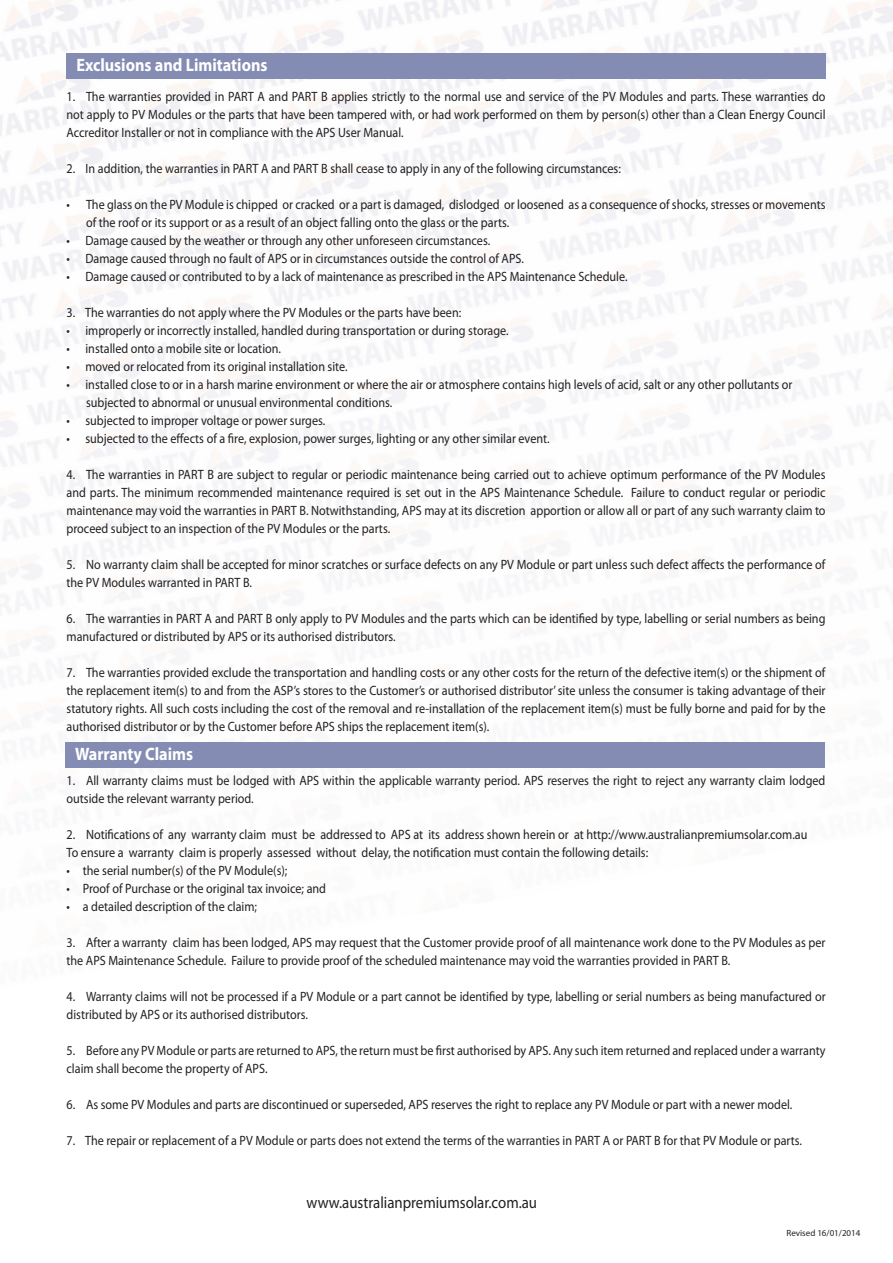
<style>
.page{position:relative;width:893px;height:1263px;background:#fff}
.page>*{position:absolute;margin:0;border:0;box-sizing:border-box;transform-origin:0 0}
.t1{font:700 18px "Myriad Pro";color:#fff;scale:.9 1}
.t2{font:16.5px "Myriad Pro";color:#231f20;scale:.9 1}
.t3{font:13.5px/18px "Myriad Pro";color:#231f20;scale:.9 1}
.t4{font:9px "Myriad Pro";color:#231f20}
</style>
<div class="page">
<div style="left:66px;top:742px;width:759px;height:26px;background:#848cb4"></div>
<div style="left:67px;top:53px;width:759px;height:26px;background:#848cb4"></div>
<p class="t1" style="left:76px;top:53px;width:214px">Exclusions and Limitations</p>
<p class="t3" style="left:67px;top:87px;width:845px;text-align:justify">1. The warranties provided in PART A and PART B applies strictly to the normal use and service of the PV Modules and parts. These warranties do not apply to PV Modules or the parts that have been tampered with, or had work performed on them by person(s) other than a Clean Energy Council Accreditor Installer or not in compliance with the APS User Manual.</p>
<p class="t3" style="left:67px;top:159px;width:617px">2. In addition, the warranties in PART A and PART B shall cease to apply in any of the following circumstances:</p>
<p class="t3" style="left:67px;top:195px;width:845px">• The glass on the PV Module is chipped or cracked or a part is damaged, dislodged or loosened as a consequence of shocks, stresses or movements</p>
<p class="t3" style="left:86px;top:213px;width:472px">of the roof or its support or as a result of an object falling onto the glass or the parts.</p>
<p class="t3" style="left:67px;top:231px;width:472px">• Damage caused by the weather or through any other unforeseen circumstances.</p>
<p class="t3" style="left:67px;top:249px;width:510px">• Damage caused through no fault of APS or in circumstances outside the control of APS.</p>
<p class="t3" style="left:67px;top:267px;width:625px">• Damage caused or contributed to by a lack of maintenance as prescribed in the APS Maintenance Schedule.</p>
<p class="t3" style="left:67px;top:303px;width:440px">3. The warranties do not apply where the PV Modules or the parts have been:</p>
<p class="t3" style="left:67px;top:321px;width:493px">• improperly or incorrectly installed, handled during transportation or during storage.</p>
<p class="t3" style="left:67px;top:339px;width:240px">• installed onto a mobile site or location.</p>
<p class="t3" style="left:67px;top:357px;width:314px">• moved or relocated from its original installation site.</p>
<p class="t3" style="left:67px;top:375px;width:808px">• installed close to or in a harsh marine environment or where the air or atmosphere contains high levels of acid, salt or any other pollutants or</p>
<p class="t3" style="left:86px;top:393px;width:342px">subjected to abnormal or unusual environmental conditions.</p>
<p class="t3" style="left:67px;top:411px;width:289px">• subjected to improper voltage or power surges.</p>
<p class="t3" style="left:67px;top:429px;width:538px">• subjected to the effects of a fire, explosion, power surges, lighting or any other similar event.</p>
<p class="t3" style="left:67px;top:465px;width:845px;text-align:justify">4. The warranties in PART B are subject to regular or periodic maintenance being carried out to achieve optimum performance of the PV Modules and parts. The minimum recommended maintenance required is set out in the APS Maintenance Schedule. Failure to conduct regular or periodic maintenance may void the warranties in PART B. Notwithstanding, APS may at its discretion apportion or allow all or part of any such warranty claim to proceed subject to an inspection of the PV Modules or the parts.</p>
<p class="t3" style="left:67px;top:555px;width:845px">5. No warranty claim shall be accepted for minor scratches or surface defects on any PV Module or part unless such defect affects the performance of the PV Modules warranted in PART B.</p>
<p class="t3" style="left:67px;top:609px;width:845px">6. The warranties in PART A and PART B only apply to PV Modules and the parts which can be identified by type, labelling or serial numbers as being manufactured or distributed by APS or its authorised distributors.</p>
<p class="t3" style="left:67px;top:663px;width:845px;text-align:justify">7. The warranties provided exclude the transportation and handling costs or any other costs for the return of the defective item(s) or the shipment of the replacement item(s) to and from the ASP’s stores to the Customer’s or authorised distributor’ site unless the consumer is taking advantage of their statutory rights. All such costs including the cost of the removal and re-installation of the replacement item(s) must be fully borne and paid for by the authorised distributor or by the Customer before APS ships the replacement item(s).</p>
<p class="t1" style="left:75px;top:742px;width:133px">Warranty Claims</p>
<p class="t3" style="left:67px;top:771px;width:845px">1. All warranty claims must be lodged with APS within the applicable warranty period. APS reserves the right to reject any warranty claim lodged outside the relevant warranty period.</p>
<p class="t3" style="left:67px;top:825px;width:825px">2. Notifications of any warranty claim must be addressed to APS at its address shown herein or at http://www.australianpremiumsolar.com.au</p>
<p class="t3" style="left:67px;top:843px;width:648px">To ensure a warranty claim is properly assessed without delay, the notification must contain the following details:</p>
<p class="t3" style="left:67px;top:861px;width:247px">• the serial number(s) of the PV Module(s);</p>
<p class="t3" style="left:67px;top:879px;width:290px">• Proof of Purchase or the original tax invoice; and</p>
<p class="t3" style="left:67px;top:897px;width:213px">• a detailed description of the claim;</p>
<p class="t3" style="left:67px;top:933px;width:845px">3. After a warranty claim has been lodged, APS may request that the Customer provide proof of all maintenance work done to the PV Modules as per the APS Maintenance Schedule. Failure to provide proof of the scheduled maintenance may void the warranties provided in PART B.</p>
<p class="t3" style="left:67px;top:987px;width:845px">4. Warranty claims will not be processed if a PV Module or a part cannot be identified by type, labelling or serial numbers as being manufactured or distributed by APS or its authorised distributors.</p>
<p class="t3" style="left:67px;top:1041px;width:845px">5. Before any PV Module or parts are returned to APS, the return must be first authorised by APS. Any such item returned and replaced under a warranty claim shall become the property of APS.</p>
<p class="t3" style="left:67px;top:1095px;width:808px">6. As some PV Modules and parts are discontinued or superseded, APS reserves the right to replace any PV Module or part with a newer model.</p>
<p class="t3" style="left:67px;top:1131px;width:819px">7. The repair or replacement of a PV Module or parts does not extend the terms of the warranties in PART A or PART B for that PV Module or parts.</p>
<p class="t2" style="left:307px;top:1192px;width:258px">www.australianpremiumsolar.com.au</p>
<p class="t4" style="left:786px;top:1227px;width:75px">Revised 16/01/2014</p>
</div>
